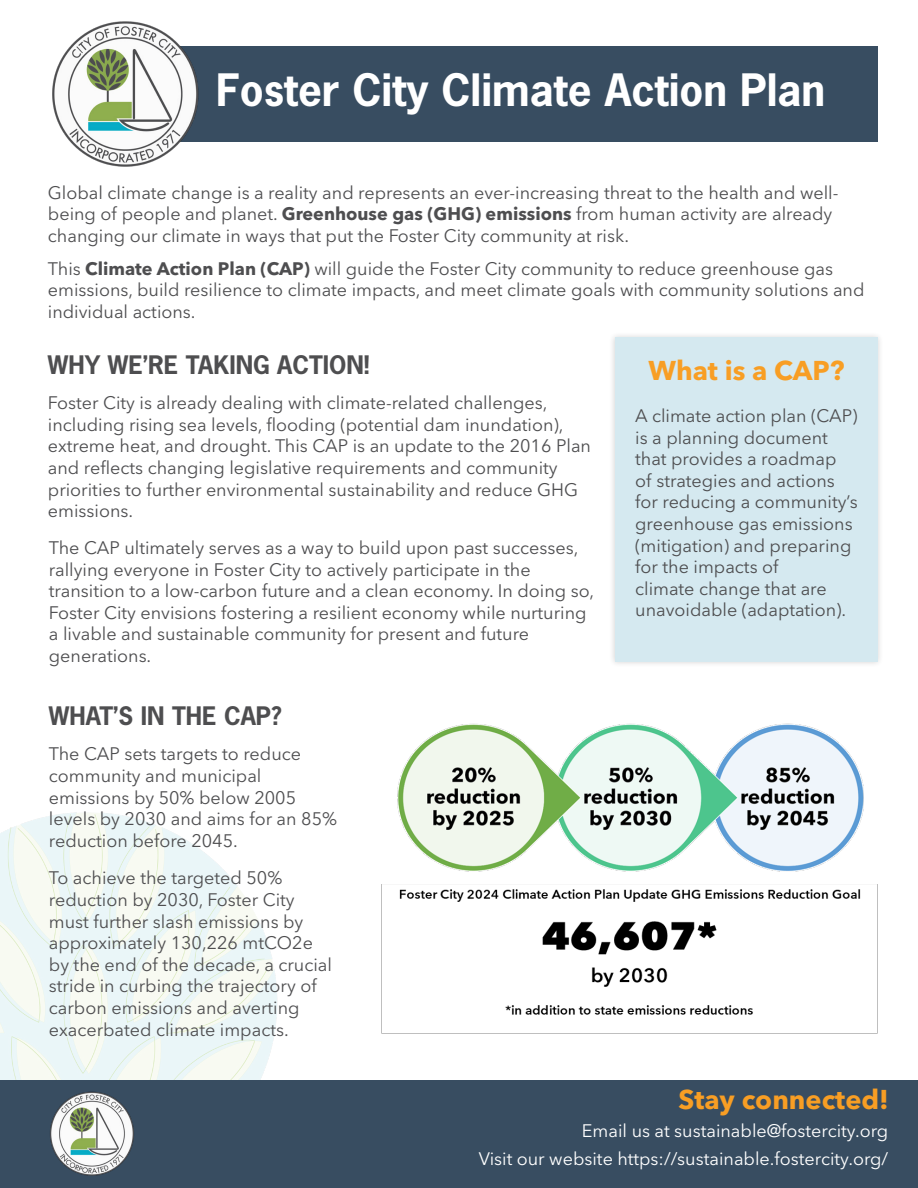
<style>
.page{position:relative;width:918px;height:1188px;background:#fff}
.page>*{position:absolute;margin:0;border:0;box-sizing:border-box;transform-origin:0 0}
.t1{font:700 42px "News Gothic Std";color:#fff}
.Subtitle{font:700 27px "Avenir Next LT Pro";color:#f89e24}
.Heading{font:700 24px "News Gothic Std";color:#4e4e50}
.Body{font:18px/21.6px "Avenir Next LT Pro";color:#4e4e50}
.Heading-2{font:18px/21.6px "Avenir Next LT Pro";color:#4e4e50}
.Footer_Body{font:18px "Avenir Next LT Pro";color:#fff}
.s1{font-weight:700}
</style>
<div class="page">
<img style="left:381px;top:723px;width:497px;height:311px">
<img style="left:0;top:812px;width:277px;height:268px">
<div style="left:0;top:1080px;width:918px;height:108px;background:#384d61"></div>
<div style="left:609px;top:331px;width:275px;height:337px;background:#f7f7f7"></div>
<div style="left:615px;top:337px;width:263px;height:325px;background:#d5e9f0"></div>
<div style="left:132px;top:46px;width:746px;height:96px;background:#384d61"></div>
<img style="left:52px;top:21px;width:147px;height:146px">
<img style="left:50px;top:1091px;width:84px;height:85px">
<p class="t1" style="left:216px;top:62px;width:611px">Foster City Climate Action Plan</p>
<p class="Body" style="left:48px;top:182px;width:792px">Global climate change is a reality and represents an ever-increasing threat to the health and well&shy;being of people and planet. <span class="s1">Greenhouse gas (GHG) emissions</span> from human activity are already changing our climate in ways that put the Foster City community at risk.</p>
<p class="Body" style="left:48px;top:258px;width:818px">This <span class="s1">Climate Action Plan (CAP)</span> will guide the Foster City community to reduce greenhouse gas emissions, build resilience to climate impacts, and meet climate goals with community solutions and individual actions.</p>
<p class="Heading" style="left:48px;top:349px;width:323px">WHY WE’RE TAKING ACTION!</p>
<p class="Body" style="left:48px;top:392px;width:545px">Foster City is already dealing with climate-related challenges, including rising sea levels, flooding (potential dam inundation), extreme heat, and drought. This CAP is an update to the 2016 Plan and reflects changing legislative requirements and community priorities to further environmental sustainability and reduce GHG emissions.</p>
<p class="Body" style="left:49px;top:537px;width:547px">The CAP ultimately serves as a way to build upon past successes, rallying everyone in Foster City to actively participate in the transition to a low-carbon future and a clean economy. In doing so, Foster City envisions fostering a resilient economy while nurturing a livable and sustainable community for present and future generations.</p>
<p class="Heading" style="left:49px;top:700px;width:234px">WHAT’S IN THE CAP?</p>
<p class="Body" style="left:49px;top:743px;width:290px">The CAP sets targets to reduce community and municipal emissions by 50% below 2005 levels by 2030 and aims for an 85% reduction before 2045.</p>
<p class="Body" style="left:49px;top:867px;width:285px">To achieve the targeted 50% reduction by 2030, Foster City must further slash emissions by approximately 130,226 mtCO2e by the end of the decade, a crucial stride in curbing the trajectory of carbon emissions and averting exacerbated climate impacts.</p>
<p class="Subtitle" style="left:649px;top:354px;width:197px">What is a CAP?</p>
<p class="Heading-2" style="left:635px;top:405px;width:224px">A climate action plan (CAP) is a planning document that provides a roadmap<br>of strategies and actions for reducing a community’s greenhouse gas emissions (mitigation) and preparing for the impacts of<br>climate change that are unavoidable (adaptation).</p>
<p class="Subtitle" style="left:679px;top:1083px;width:212px">Stay connected!</p>
<p class="Footer_Body" style="left:582px;top:1120px;width:308px">Email us at sustainable@fostercity.org</p>
<p class="Footer_Body" style="left:479px;top:1148px;width:411px">Visit our website https://sustainable.fostercity.org/</p>
</div>
